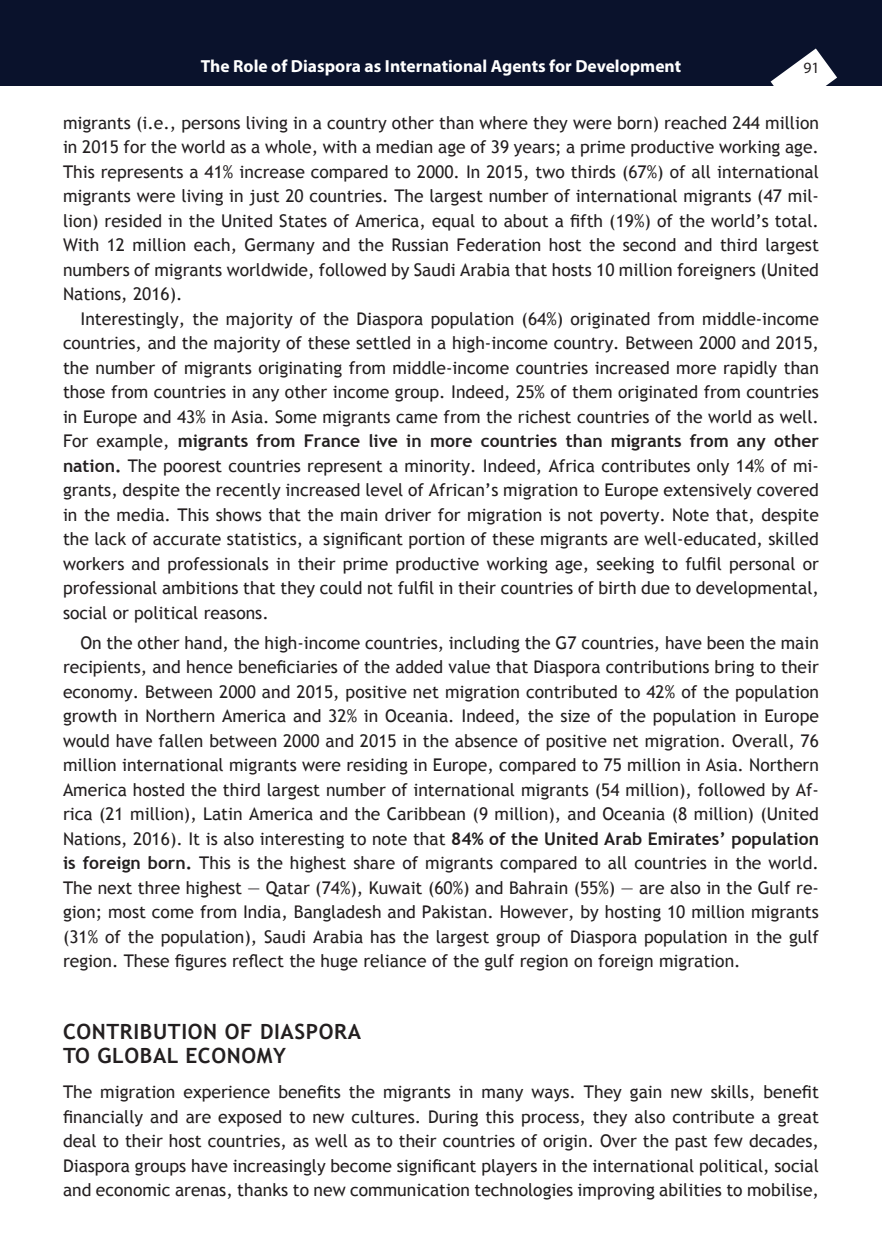
<style>
.page{position:relative;width:882px;height:1260px;background:#fff}
.page>*{position:absolute;margin:0;border:0;box-sizing:border-box;transform-origin:0 0}
.A_Head{font:700 21px/24.5px "Trebuchet MS";letter-spacing:.03em;color:#231f20}
.Text_indent{font:17.5px/24.5px "Trebuchet MS";color:#231f20;text-align:justify}
.Text{font:17.5px/24.5px "Trebuchet MS";color:#231f20;text-align:justify}
.t1{font:700 17.5px "Myriad Pro";color:#fff}
.t2{font:15.75px "Myriad Pro";color:#231f20}
.s1{font-weight:700}
</style>
<div class="page">
<div style="left:0;top:0;width:882px;height:85px;background:#0a122c"></div>
<svg style="left:771px;top:49px;width:66px;height:37px"></svg>
<p class="t1" style="left:201px;top:54px;width:482px">The Role of Diaspora as International Agents for Development</p>
<p class="t2" style="left:803px;top:58px;width:18px">91</p>
<p class="Text" style="left:63px;top:111px;width:757px">migrants (i.e., persons living in a country other than where they were born) reached 244 million in 2015 for the world as a whole, with a median age of 39 years; a prime productive working age.<br>This represents a 41% increase compared to 2000. In 2015, two thirds (67%) of all international migrants were living in just 20 countries. The largest number of international migrants (47 mil&shy;lion) resided in the United States of America, equal to about a fifth (19%) of the world’s total.<br>With 12 million each, Germany and the Russian Federation host the second and third largest numbers of migrants worldwide, followed by Saudi Arabia that hosts 10 million foreigners (United Nations, 2016).</p>
<p class="Text_indent" style="left:63px;top:307px;width:758px;text-indent:18px">Interestingly, the majority of the Diaspora population (64%) originated from middle-income countries, and the majority of these settled in a high-income country. Between 2000 and 2015, the number of migrants originating from middle-income countries increased more rapidly than those from countries in any other income group. Indeed, 25% of them originated from countries in Europe and 43% in Asia. Some migrants came from the richest countries of the world as well.<br>For example, <span class="s1">migrants from France live in more countries than migrants from any other nation.</span> The poorest countries represent a minority. Indeed, Africa contributes only 14% of mi&shy;grants, despite the recently increased level of African’s migration to Europe extensively covered in the media. This shows that the main driver for migration is not poverty. Note that, despite the lack of accurate statistics, a significant portion of these migrants are well-educated, skilled workers and professionals in their prime productive working age, seeking to fulfil personal or professional ambitions that they could not fulfil in their countries of birth due to developmental, social or political reasons.</p>
<p class="Text_indent" style="left:63px;top:630px;width:758px;text-indent:18px">On the other hand, the high-income countries, including the G7 countries, have been the main recipients, and hence beneficiaries of the added value that Diaspora contributions bring to their economy. Between 2000 and 2015, positive net migration contributed to 42% of the population growth in Northern America and 32% in Oceania. Indeed, the size of the population in Europe would have fallen between 2000 and 2015 in the absence of positive net migration. Overall, 76 million international migrants were residing in Europe, compared to 75 million in Asia. Northern America hosted the third largest number of international migrants (54 million), followed by Af&shy;rica (21 million), Latin America and the Caribbean (9 million), and Oceania (8 million) (United Nations, 2016). It is also interesting to note that <span class="s1">84% of the United Arab Emirates’ population is foreign born.</span> This is the highest share of migrants compared to all countries in the world.<br>The next three highest — Qatar (74%), Kuwait (60%) and Bahrain (55%) — are also in the Gulf re&shy;gion; most come from India, Bangladesh and Pakistan. However, by hosting 10 million migrants (31% of the population), Saudi Arabia has the largest group of Diaspora population in the gulf region. These figures reflect the huge reliance of the gulf region on foreign migration.</p>
<p class="A_Head" style="left:63px;top:1019px;width:300px">CONTRIBUTION OF DIASPORA<br>TO GLOBAL ECONOMY</p>
<p class="Text" style="left:63px;top:1080px;width:758px">The migration experience benefits the migrants in many ways. They gain new skills, benefit financially and are exposed to new cultures. During this process, they also contribute a great deal to their host countries, as well as to their countries of origin. Over the past few decades, Diaspora groups have increasingly become significant players in the international political, social and economic arenas, thanks to new communication technologies improving abilities to mobilise,</p>
</div>
